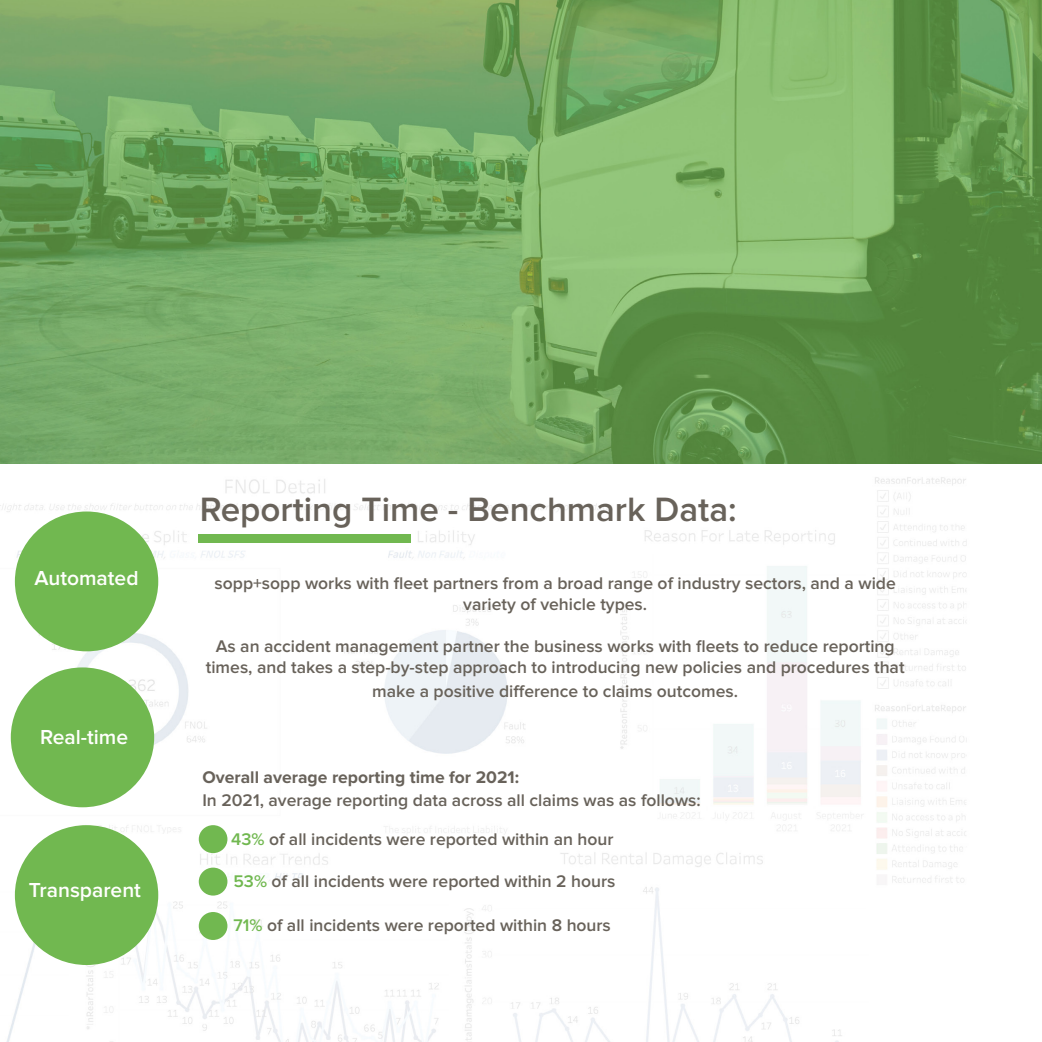
<style>
.page{position:relative;width:1042px;height:1042px;background:#fff}
.page>*{position:absolute;margin:0;border:0;box-sizing:border-box;transform-origin:0 0}
.t1{font:600 35px "Proxima Nova";color:#68625a}
.t2{font:600 21px "Proxima Nova";color:#fffffd}
.t3{font:600 17.5px/21px "Proxima Nova";color:#68625a;text-align:center}
.t4{font:700 17.5px "Proxima Nova";color:#68625a}
.s1{color:#71b850}
</style>
<div class="page">
<img style="left:0;top:477px;width:967px;height:565px">
<div style="left:198px;top:535px;width:213px;height:8px;background:#71b850"></div>
<div style="left:15px;top:511px;width:143px;height:140px;background:#71b850;border-radius:50%"></div>
<div style="left:11px;top:667px;width:143px;height:140px;background:#71b850;border-radius:50%"></div>
<div style="left:15px;top:825px;width:143px;height:140px;background:#71b850;border-radius:50%"></div>
<div style="left:199px;top:825px;width:28px;height:28px;background:#71b850;border-radius:50%"></div>
<div style="left:199px;top:867px;width:28px;height:28px;background:#71b850;border-radius:50%"></div>
<div style="left:199px;top:912px;width:28px;height:28px;background:#71b850;border-radius:50%"></div>
<img style="left:0;top:0;width:1041px;height:464px">
<p class="t2" style="left:35px;top:568px;width:105px">Automated</p>
<p class="t2" style="left:40px;top:727px;width:89px">Real-time</p>
<p class="t2" style="left:29px;top:881px;width:113px">Transparent</p>
<h1 class="t1" style="left:200px;top:493px;width:538px">Reporting Time - Benchmark Data:</h1>
<p class="t3" style="left:215px;top:574px;width:683px">sopp+sopp works with fleet partners from a broad range of industry sectors, and a wide variety of vehicle types.</p>
<p class="t3" style="left:206px;top:637px;width:700px">As an accident management partner the business works with fleets to reduce reporting times, and takes a step-by-step approach to introducing new policies and procedures that</p>
<p class="t3" style="left:372px;top:681px;width:367px">make a positive difference to claims outcomes.</p>
<p class="t4" style="left:202px;top:764px;width:318px">Overall average reporting time for 2021:</p>
<p class="t3" style="left:202px;top:790px;width:500px">In 2021, average reporting data across all claims was as follows:</p>
<p class="t3" style="left:231px;top:829px;width:384px"><span class="s1">43%</span> of all incidents were reported within an hour</p>
<p class="t3" style="left:233px;top:871px;width:383px"><span class="s1">53%</span> of all incidents were reported within 2 hours</p>
<p class="t3" style="left:233px;top:915px;width:379px"><span class="s1">71%</span> of all incidents were reported within 8 hours</p>
</div>
